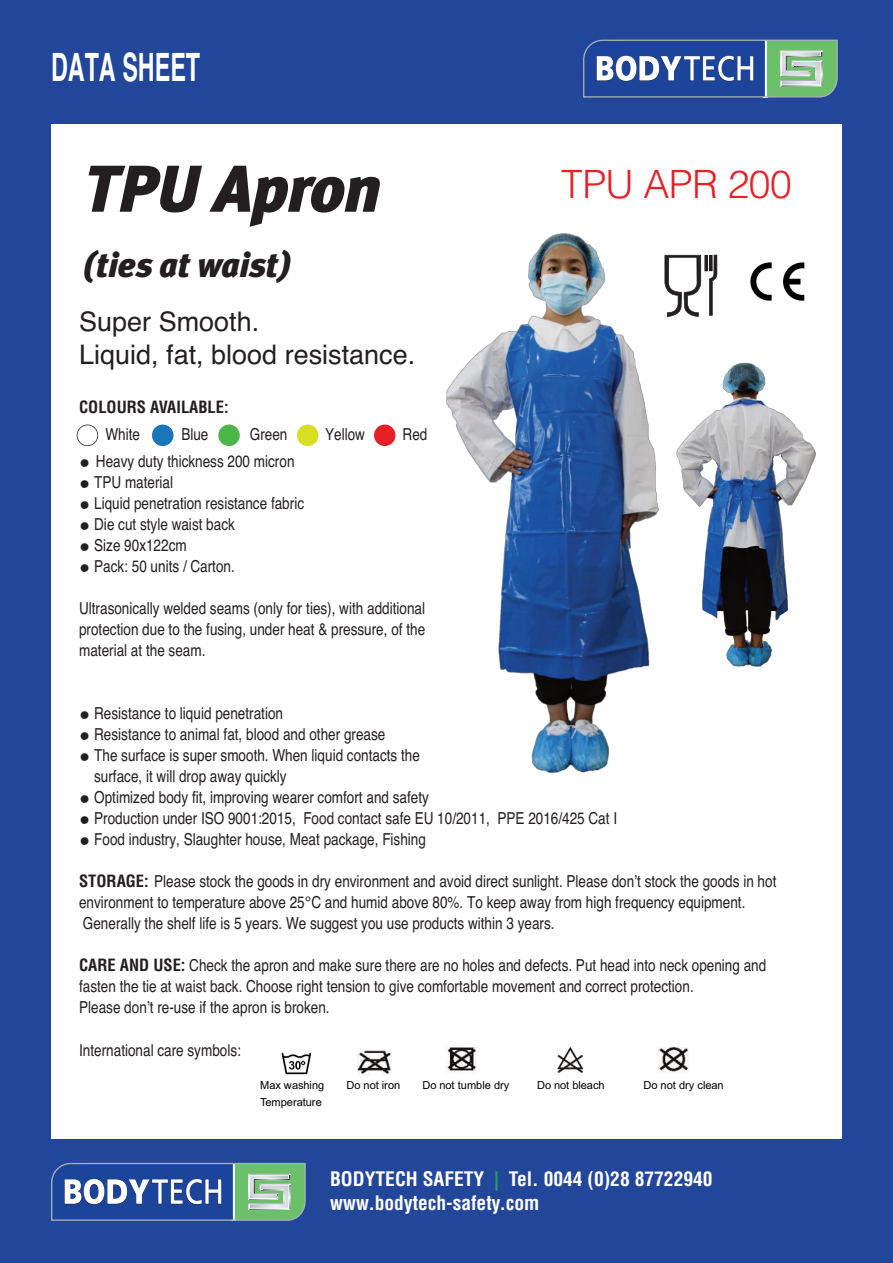
<style>
.page{position:relative;width:893px;height:1263px;background:#22469a}
.page>*{position:absolute;margin:0;border:0;box-sizing:border-box;transform-origin:0 0}
.t1{font:italic 900 66px "Meta Plus";letter-spacing:-.015em;color:#231f20}
.t2{font:700 condensed 39px "Helvetica";color:#fff;scale:.73 1}
.t3{font:300 39px "Helvetica";letter-spacing:-.015em;color:#e52027}
.t4{font:italic 900 34.5px "Meta Plus";letter-spacing:-.015em;color:#231f20}
.t5{font:27px/32.4px "Helvetica";color:#231f20}
.t6{font:700 condensed 19.5px/23.4px "Helvetica";color:#fff}
.t7{font:condensed 16.5px/21px "Helvetica";color:#231f20}
.t8{font:700 condensed 16.5px "Helvetica";color:#231f20}
.t9{font:11.1px "Arial";letter-spacing:-.01em;color:#000}
.s1{font-weight:700}
.s2{color:#1ea65b}
</style>
<div class="page">
<div style="left:51px;top:125px;width:791px;height:1014px;background:#fff"></div>
<svg style="left:583px;top:40px;width:255px;height:58px"></svg>
<svg style="left:51px;top:1163px;width:255px;height:58px"></svg>
<img style="left:446px;top:233px;width:188px;height:540px">
<img style="left:634px;top:357px;width:115px;height:311px">
<img style="left:749px;top:363px;width:67px;height:304px">
<img style="left:750px;top:262px;width:54px;height:39px">
<svg style="left:665px;top:255px;width:52px;height:62px"></svg>
<img style="left:557px;top:1047px;width:27px;height:26px">
<img style="left:358px;top:1050px;width:34px;height:25px">
<img style="left:446px;top:1047px;width:31px;height:25px">
<img style="left:658px;top:1047px;width:31px;height:26px">
<img style="left:281px;top:1052px;width:30px;height:22px">
<div style="left:374px;top:425px;width:21px;height:21px;background:#e52027;border-radius:50%"></div>
<div style="left:297px;top:425px;width:21px;height:21px;background:#d7df25;border-radius:50%"></div>
<div style="left:218px;top:425px;width:22px;height:21px;background:#4ab748;border-radius:50%"></div>
<div style="left:152px;top:425px;width:21px;height:21px;background:#1a75bb;border-radius:50%"></div>
<div style="left:77px;top:425px;width:21px;height:21px;border:2px solid #231f20;border-radius:50%"></div>
<h2 class="t2" style="left:51px;top:45px;width:206px">DATA SHEET</h2>
<h1 class="t1" style="left:84px;top:150px;width:299px">TPU Apron</h1>
<h2 class="t3" style="left:561px;top:151px;width:232px">TPU APR 200</h2>
<h3 class="t4" style="left:84px;top:245px;width:208px">(ties at waist)</h3>
<h3 class="t5" style="left:79px;top:306px;width:338px">Super Smooth.<br>Liquid, fat, blood resistance.</h3>
<p class="t8" style="left:79px;top:401px;width:151px">COLOURS AVAILABLE:</p>
<p class="t7" style="left:105px;top:424px;width:36px">White</p>
<p class="t7" style="left:181px;top:424px;width:29px">Blue</p>
<p class="t7" style="left:250px;top:424px;width:39px">Green</p>
<p class="t7" style="left:325px;top:424px;width:41px">Yellow</p>
<p class="t7" style="left:403px;top:424px;width:26px">Red</p>
<p class="t7" style="left:79px;top:451px;width:226px">⚫ Heavy duty thickness 200 micron ⚫ TPU material<br>⚫ Liquid penetration resistance fabric ⚫ Die cut style waist back<br>⚫ Size 90x122cm<br>⚫ Pack: 50 units / Carton.</p>
<p class="t7" style="left:79px;top:598px;width:348px;text-align:justify">Ultrasonically welded seams (only for ties), with additional protection due to the fusing, under heat &amp; pressure, of the material at the seam.</p>
<p class="t7" style="left:79px;top:703px;width:205px">⚫ Resistance to liquid penetration</p>
<p class="t7" style="left:79px;top:724px;width:308px">⚫ Resistance to animal fat, blood and other grease</p>
<p class="t7" style="left:79px;top:745px;width:342px">⚫ The surface is super smooth. When liquid contacts the</p>
<p class="t7" style="left:94px;top:766px;width:194px">surface, it will drop away quickly</p>
<p class="t7" style="left:79px;top:787px;width:351px">⚫ Optimized body fit, improving wearer comfort and safety</p>
<p class="t7" style="left:79px;top:808px;width:539px">⚫ Production under ISO 9001:2015, Food contact safe EU 10/2011, PPE 2016/425 Cat I</p>
<p class="t7" style="left:79px;top:829px;width:348px">⚫ Food industry, Slaughter house, Meat package, Fishing</p>
<p class="t7" style="left:79px;top:871px;width:699px"><span class="s1">STORAGE:</span> Please stock the goods in dry environment and avoid direct sunlight. Please don’t stock the goods in hot environment to temperature above 25°C and humid above 80%. To keep away from high frequency equipment.<br>Generally the shelf life is 5 years. We suggest you use products within 3 years.</p>
<p class="t7" style="left:79px;top:955px;width:689px"><span class="s1">CARE AND USE:</span> Check the apron and make sure there are no holes and defects. Put head into neck opening and fasten the tie at waist back. Choose right tension to give comfortable movement and correct protection.<br>Please don’t re-use if the apron is broken.</p>
<p class="t7" style="left:79px;top:1039px;width:163px">International care symbols:</p>
<p class="t9" style="left:260px;top:1078px;width:66px">Max washing</p>
<p class="t9" style="left:346px;top:1078px;width:55px">Do not iron</p>
<p class="t9" style="left:422px;top:1078px;width:88px">Do not tumble dry</p>
<p class="t9" style="left:537px;top:1078px;width:69px">Do not bleach</p>
<p class="t9" style="left:643px;top:1078px;width:82px">Do not dry clean</p>
<p class="t9" style="left:260px;top:1094px;width:63px">Temperature</p>
<p class="t6" style="left:330px;top:1169px;width:384px">BODYTECH SAFETY <span class="s2">|</span> Tel. 0044 (0)28 87722940 www.bodytech-safety.com</p>
</div>
